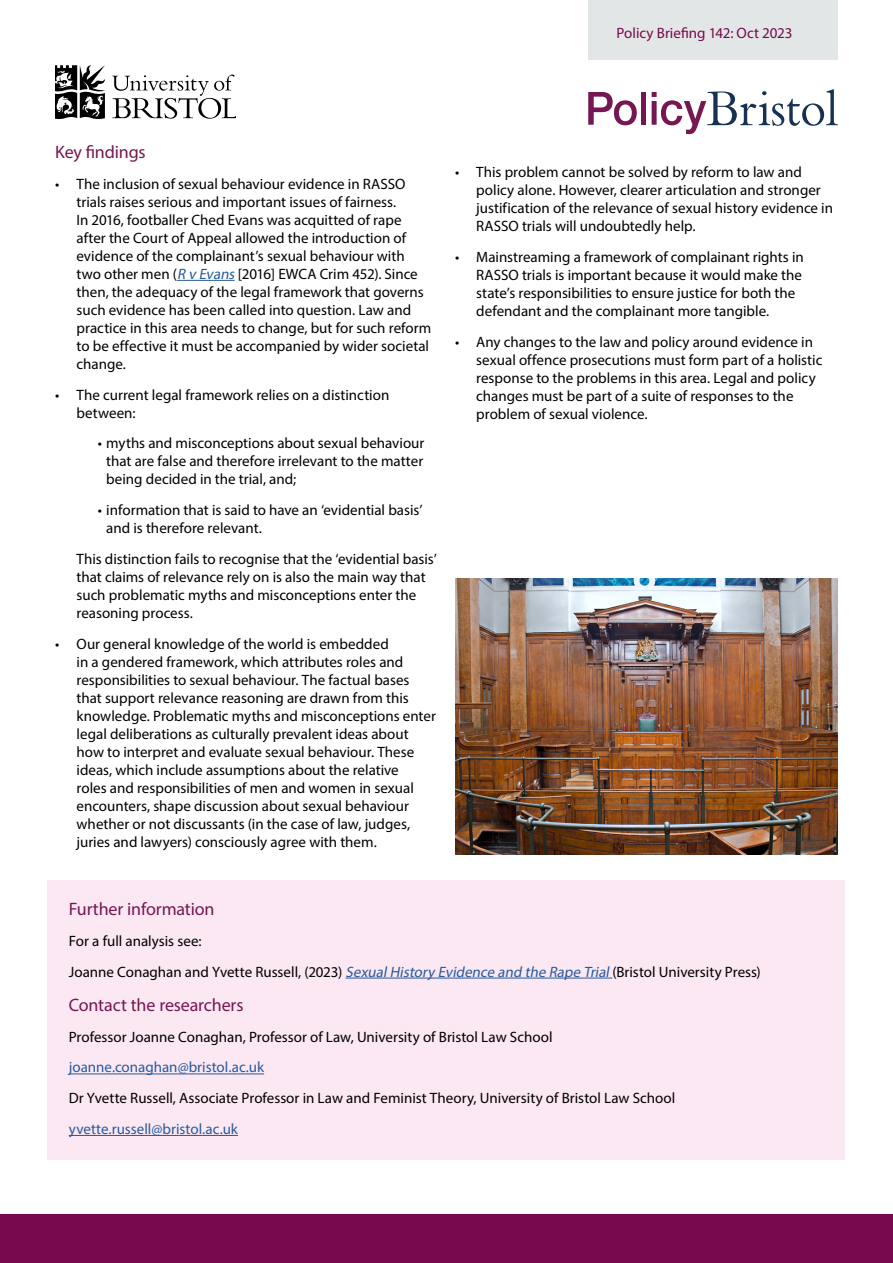
<style>
.page{position:relative;width:893px;height:1263px;background:#fff}
.page>*{position:absolute;margin:0;border:0;box-sizing:border-box;transform-origin:0 0}
.t1{font:18px "Myriad Pro";letter-spacing:-.01em;color:#751752}
.t2{font:15px/18px "Myriad Pro";color:#000}
.t3{font:15px "Myriad Pro";color:#275b9b}
.t4{font:15px "Myriad Pro";color:#77094f}
.s1{font-style:italic;color:#275b9b}
</style>
<div class="page">
<div style="left:0;top:1214px;width:893px;height:49px;background:#77094f"></div>
<div style="left:48px;top:880px;width:797px;height:280px;background:#fbe8f3"></div>
<hr style="left:346px;top:978px;width:266px;height:1px;background:#275b9b">
<hr style="left:69px;top:1073px;width:195px;height:1px;background:#275b9b">
<hr style="left:69px;top:1135px;width:169px;height:1px;background:#275b9b">
<hr style="left:177px;top:280px;width:58px;height:1px;background:#275b9b">
<svg style="left:112px;top:75px;width:123px;height:44px"></svg>
<svg style="left:55px;top:65px;width:50px;height:54px"></svg>
<div style="left:588px;top:0;width:250px;height:60px;background:#e3e6e6"></div>
<svg style="left:588px;top:92px;width:49px;height:33px"></svg>
<div style="left:641px;top:92px;width:5px;height:33px;background:#751752"></div>
<svg style="left:652px;top:89px;width:186px;height:45px"></svg>
<img style="left:455px;top:578px;width:383px;height:277px">
<p class="t4" style="left:616px;top:24px;width:177px">Policy Briefing 142: Oct 2023</p>
<p class="t1" style="left:55px;top:141px;width:92px">Key findings</p>
<p class="t2" style="left:77px;top:175px;width:356px;text-indent:-21px">• The inclusion of sexual behaviour evidence in RASSO trials raises serious and important issues of fairness.<br>In 2016, footballer Ched Evans was acquitted of rape after the Court of Appeal allowed the introduction of evidence of the complainant’s sexual behaviour with two other men (<span class="s1">R v Evans</span>[2016] EWCA Crim 452). Since then, the adequacy of the legal framework that governs such evidence has been called into question. Law and practice in this area needs to change, but for such reform to be effective it must be accompanied by wider societal change.</p>
<p class="t2" style="left:77px;top:385px;width:314px;text-indent:-21px">• The current legal framework relies on a distinction between:</p>
<p class="t2" style="left:106px;top:434px;width:320px;text-align:justify;text-indent:-9px">• myths and misconceptions about sexual behaviour that are false and therefore irrelevant to the matter being decided in the trial, and;</p>
<p class="t2" style="left:106px;top:501px;width:318px;text-indent:-9px">• information that is said to have an ‘evidential basis’ and is therefore relevant.</p>
<p class="t2" style="left:77px;top:550px;width:362px">This distinction fails to recognise that the ‘evidential basis’ that claims of relevance rely on is also the main way that such problematic myths and misconceptions enter the reasoning process.</p>
<p class="t2" style="left:77px;top:634px;width:361px;text-indent:-21px">• Our general knowledge of the world is embedded<br>in a gendered framework, which attributes roles and responsibilities to sexual behaviour. The factual bases that support relevance reasoning are drawn from this knowledge. Problematic myths and misconceptions enter legal deliberations as culturally prevalent ideas about how to interpret and evaluate sexual behaviour. These ideas, which include assumptions about the relative<br>roles and responsibilities of men and women in sexual encounters, shape discussion about sexual behaviour whether or not discussants (in the case of law, judges, juries and lawyers) consciously agree with them.</p>
<p class="t2" style="left:476px;top:163px;width:358px;text-indent:-21px">• This problem cannot be solved by reform to law and policy alone. However, clearer articulation and stronger justification of the relevance of sexual history evidence in RASSO trials will undoubtedly help.</p>
<p class="t2" style="left:476px;top:248px;width:329px;text-indent:-21px">• Mainstreaming a framework of complainant rights in RASSO trials is important because it would make the state’s responsibilities to ensure justice for both the defendant and the complainant more tangible.</p>
<p class="t2" style="left:476px;top:332px;width:348px;text-indent:-21px">• Any changes to the law and policy around evidence in sexual offence prosecutions must form part of a holistic response to the problems in this area. Legal and policy changes must be part of a suite of responses to the problem of sexual violence.</p>
<p class="t1" style="left:69px;top:898px;width:147px">Further information</p>
<p class="t2" style="left:69px;top:925px;width:693px;line-height:30.8px">For a full analysis see:<br>Joanne Conaghan and Yvette Russell, (2023) <span class="s1">SexualHistory Evidence and the Rape Trial</span>(Bristol University Press)</p>
<p class="t1" style="left:69px;top:994px;width:176px">Contact the researchers</p>
<p class="t2" style="left:69px;top:1027px;width:485px">Professor Joanne Conaghan, Professor of Law, University of Bristol Law School</p>
<p class="t3" style="left:69px;top:1058px;width:197px">joanne.conaghan@bristol.ac.uk</p>
<p class="t2" style="left:69px;top:1089px;width:608px">Dr Yvette Russell, Associate Professor in Law and Feminist Theory, University of Bristol Law School</p>
<p class="t3" style="left:69px;top:1120px;width:171px">yvette.russell@bristol.ac.uk</p>
</div>
